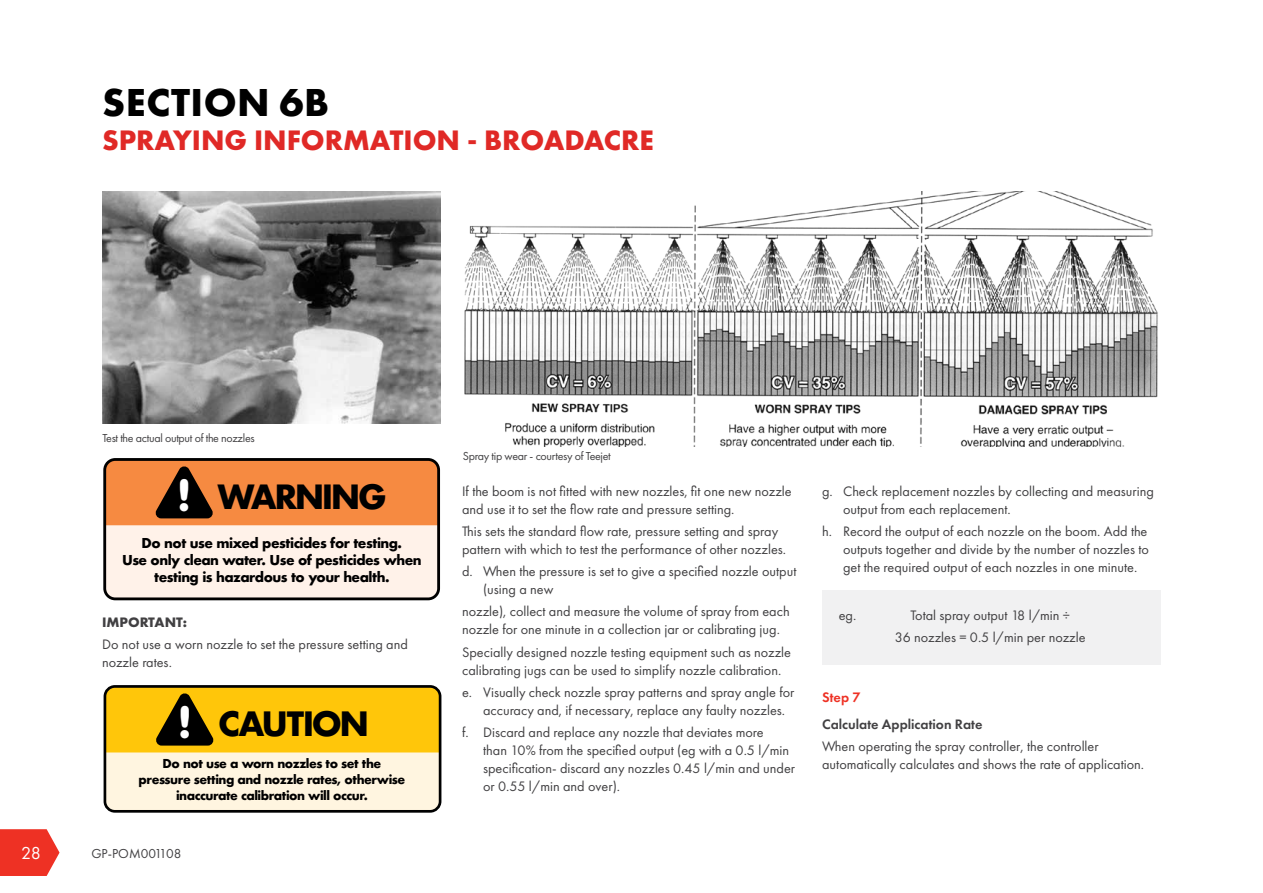
<style>
.page{position:relative;width:1263px;height:893px;background:#fff}
.page>*{position:absolute;margin:0;border:0;box-sizing:border-box;transform-origin:0 0}
.t1{font:700 40.5px "Futura PT";letter-spacing:.015em;color:#000}
.t2{font:700 32.55px "Futura";letter-spacing:-.08em;color:#000}
.t3{font:700 32.55px "Futura";letter-spacing:-.06em;color:#000}
.t4{font:700 29.25px "Futura PT";color:#e02926}
.t5{font:18px "Futura PT";color:#fff}
.t6{font:14.25px/18px "Futura PT";color:#414042}
.t7{font:600 14.25px "Futura PT";color:#414042}
.t8{font:700 14.25px "Futura PT";color:#414042}
.t9{font:600 14.25px "Futura PT";color:#ee3124}
.t10{font:13.5px "Futura PT";color:#414042}
.t11{font:700 13.35px/17.1px "Futura";letter-spacing:-.04em;color:#000;text-align:center}
.t12{font:700 12px/16px "Futura";letter-spacing:-.04em;color:#000;text-align:center}
.t13{font:12px "Futura PT";letter-spacing:-.025em;color:#414042}
.s1{font-family:"AG Book Rounded";font-size:44.7px;color:#fff}
.s2{font-family:"AG Book Rounded";font-size:44.85px;color:#fff}
</style>
<div class="page">
<svg style="left:0;top:829px;width:60px;height:47px;background:#f0493e"></svg>
<div style="left:822px;top:590px;width:339px;height:74px;background:#f1f1f2"></div>
<img style="left:102px;top:191px;width:339px;height:232px">
<div style="left:105px;top:459px;width:334px;height:140px;background:#fff2e9;border-radius:10px"></div>
<svg style="left:107px;top:462px;width:329px;height:63px;background:#e07d3b"></svg>
<div style="left:103px;top:458px;width:337px;height:142px;border:3px solid #000;border-radius:10px"></div>
<img style="left:464px;top:191px;width:694px;height:255px">
<div style="left:105px;top:686px;width:335px;height:125px;background:#fff5e0;border-radius:10px"></div>
<svg style="left:105px;top:686px;width:335px;height:66px;background:#e8b409"></svg>
<div style="left:104px;top:685px;width:337px;height:128px;border:3px solid #000;border-radius:10px"></div>
<h1 class="t1" style="left:102px;top:76px;width:229px">SECTION 6B</h1>
<h3 class="t4" style="left:102px;top:121px;width:553px">SPRAYING INFORMATION - BROADACRE</h3>
<p class="t13" style="left:102px;top:431px;width:154px">Test the actual output of the nozzles</p>
<h2 class="t2" style="left:177px;top:473px;width:211px"><span class="s1">!</span> WARNING</h2>
<p class="t11" style="left:122px;top:534px;width:301px">Do not use mixed pesticides for testing.<br>Use only clean water. Use of pesticides when testing is hazardous to your health.</p>
<p class="t8" style="left:102px;top:613px;width:87px">IMPORTANT:</p>
<p class="t6" style="left:102px;top:635px;width:307px">Do not use a worn nozzle to set the pressure setting and nozzle rates.</p>
<h2 class="t3" style="left:178px;top:700px;width:193px"><span class="s2">!</span> CAUTION</h2>
<p class="t12" style="left:139px;top:756px;width:268px">Do not use a worn nozzles to set the pressure setting and nozzle rates, otherwise inaccurate calibration will occur.</p>
<p class="t5" style="left:21px;top:842px;width:21px">28</p>
<p class="t10" style="left:91px;top:845px;width:92px">GP-POM001108</p>
<p class="t13" style="left:463px;top:449px;width:149px">Spray tip wear - courtesy of Teejet</p>
<p class="t6" style="left:462px;top:482px;width:331px">If the boom is not fitted with new nozzles, fit one new nozzle and use it to set the flow rate and pressure setting.</p>
<p class="t6" style="left:462px;top:522px;width:325px">This sets the standard flow rate, pressure setting and spray pattern with which to test the performance of other nozzles.</p>
<p class="t6" style="left:483px;top:562px;width:315px;text-indent:-21px">d. When the pressure is set to give a specified nozzle output (using a new</p>
<p class="t6" style="left:462px;top:603px;width:329px">nozzle), collect and measure the volume of spray from each nozzle for one minute in a collection jar or calibrating jug.</p>
<p class="t6" style="left:462px;top:643px;width:330px">Specially designed nozzle testing equipment such as nozzle calibrating jugs can be used to simplify nozzle calibration.</p>
<p class="t6" style="left:483px;top:683px;width:313px;text-indent:-21px">e. Visually check nozzle spray patterns and spray angle for accuracy and, if necessary, replace any faulty nozzles.</p>
<p class="t6" style="left:483px;top:723px;width:313px;text-indent:-21px">f. Discard and replace any nozzle that deviates more<br>than 10% from the specified output (eg with a 0.5 l/min specification- discard any nozzles 0.45 l/min and under or 0.55 l/min and over).</p>
<p class="t6" style="left:843px;top:482px;width:312px;text-indent:-21px">g. Check replacement nozzles by collecting and measuring output from each replacement.</p>
<p class="t6" style="left:843px;top:522px;width:307px;text-align:justify;text-indent:-21px">h. Record the output of each nozzle on the boom. Add the outputs together and divide by the number of nozzles to get the required output of each nozzles in one minute.</p>
<p class="t6" style="left:839px;top:606px;width:19px">eg.</p>
<p class="t6" style="left:895px;top:604px;width:192px;line-height:22.2px;text-align:center">Total spray output 18 l/min ÷<br>36 nozzles = 0.5 l/min per nozzle</p>
<p class="t9" style="left:822px;top:689px;width:40px">Step 7</p>
<p class="t7" style="left:822px;top:715px;width:162px">Calculate Application Rate</p>
<p class="t6" style="left:822px;top:737px;width:323px">When operating the spray controller, the controller automatically calculates and shows the rate of application.</p>
</div>
